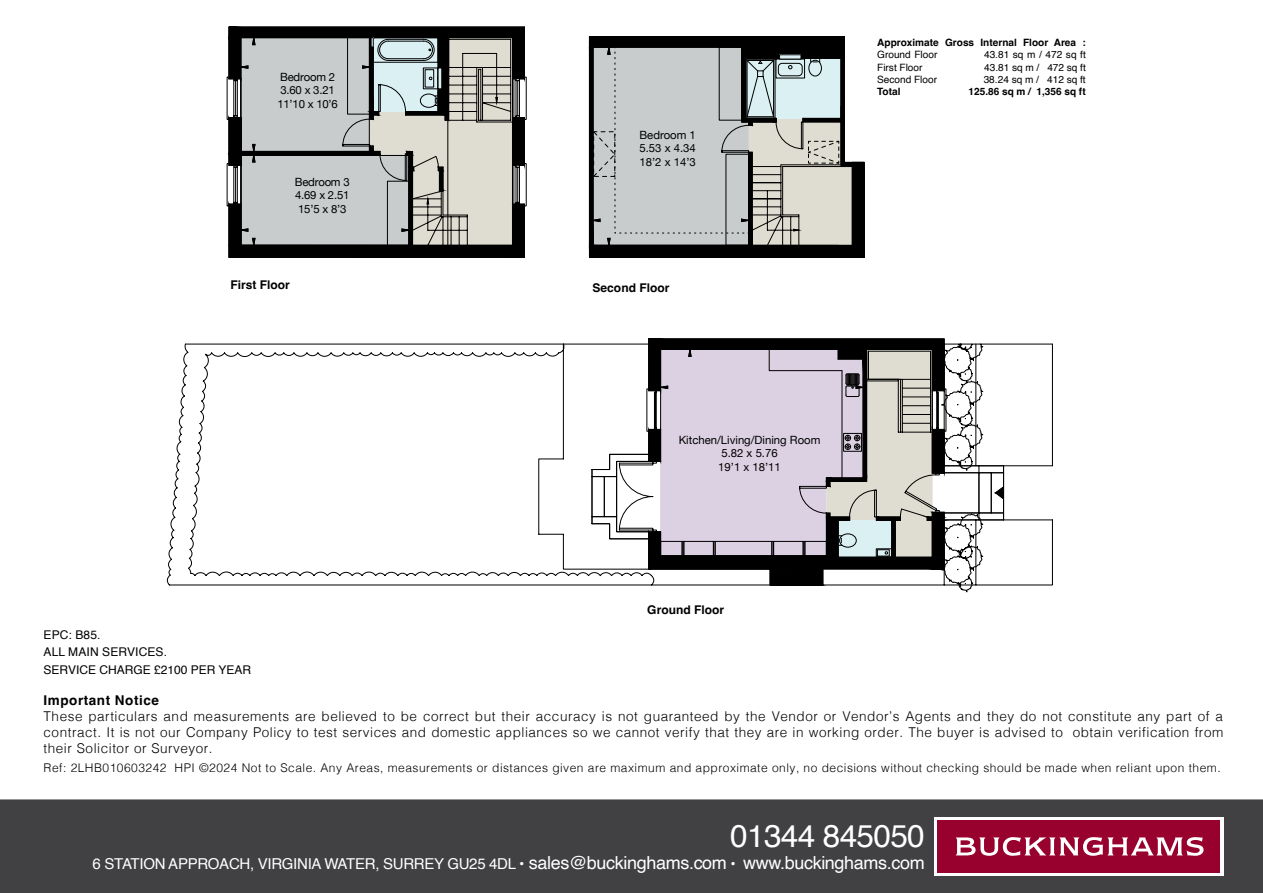
<style>
.page{position:relative;width:1263px;height:893px;background:#fff}
.page>*{position:absolute;margin:0;border:0;box-sizing:border-box;transform-origin:0 0}
.t1{font:31.5px "Helvetica";letter-spacing:-.02em;color:#fff}
.t2{font:15px "Helvetica";letter-spacing:-.02em;color:#fff}
.t3{font:300 13.5px/16.2px "Helvetica";letter-spacing:.04em;color:#000;text-align:justify}
.t4{font:700 13.5px "Helvetica";letter-spacing:.04em;color:#000}
.t5{font:300 12px "Helvetica";letter-spacing:.04em;color:#000}
.t6{font:12px/16.5px "Helvetica";color:#000}
.t7{font:700 12px "Helvetica";color:#000}
.t8{font:11.4px/13.6px "Helvetica Neue";color:#000;text-align:justify}
.t9{font:11.4px/13.6px "Helvetica Neue";letter-spacing:-.02em;color:#000}
.t10{font:10.05px "Helvetica";color:#000}
.t11{font:700 10.05px "Helvetica";color:#000}
.s1{font-size:18px}
</style>
<div class="page">
<svg style="left:525px;top:36px;width:64px;height:210px"></svg>
<svg style="left:169px;top:344px;width:884px;height:249px"></svg>
<div style="left:852px;top:162px;width:12px;height:95px;background:#000"></div>
<div style="left:589px;top:245px;width:275px;height:12px;background:#000"></div>
<div style="left:589px;top:245px;width:275px;height:13px;border:1px solid #000"></div>
<svg style="left:589px;top:36px;width:263px;height:214px;background:#b0b4b2"></svg>
<div style="left:746px;top:37px;width:98px;height:22px;background:#000"></div>
<svg style="left:228px;top:26px;width:297px;height:232px;background:#a0a3a0"></svg>
<svg style="left:592px;top:338px;width:412px;height:248px"></svg>
<div style="left:826px;top:520px;width:12px;height:38px;background:#000"></div>
<div style="left:448px;top:37px;width:66px;height:209px;border:1px solid #000"></div>
<div style="left:241px;top:155px;width:168px;height:90px;border:1px solid #000"></div>
<div style="left:241px;top:37px;width:128px;height:115px;border:1px solid #000"></div>
<div style="left:0;top:799px;width:1263px;height:94px;background:#414042"></div>
<div style="left:934px;top:817px;width:289px;height:58px;background:linear-gradient(to right,#fff,#fff)"></div>
<div style="left:937px;top:820px;width:283px;height:52px;background:#98002e"></div>
<svg style="left:955px;top:837px;width:248px;height:19px"></svg>
<p class="t9" style="left:277px;top:71px;width:62px">Bedroom 2<br>3.60 x 3.21<br>11’10 x 10’6</p>
<p class="t8" style="left:295px;top:175px;width:56px">Bedroom 3<br>4.69 x 2.51<br>15’5 x 8’3</p>
<p class="t8" style="left:639px;top:129px;width:58px">Bedroom 1<br>5.53 x 4.34<br>18’2 x 14’3</p>
<p class="t7" style="left:230px;top:277px;width:61px">First Floor</p>
<p class="t7" style="left:593px;top:281px;width:78px">Second Floor</p>
<p class="t8" style="left:679px;top:434px;width:143px;text-align:center">Kitchen/Living/Dining Room<br>5.82 x 5.76<br>19’1 x 18’11</p>
<p class="t6" style="left:44px;top:627px;width:125px">EPC: B85.<br>ALL MAIN SERVICES.</p>
<p class="t6" style="left:44px;top:662px;width:209px">SERVICE CHARGE £2100 PER YEAR</p>
<p class="t7" style="left:647px;top:603px;width:78px">Ground Floor</p>
<p class="t11" style="left:877px;top:37px;width:210px">Approximate Gross Internal Floor Area :</p>
<p class="t10" style="left:877px;top:47px;width:62px">Ground Floor</p>
<p class="t10" style="left:984px;top:47px;width:103px">43.81 sq m / 472 sq ft</p>
<p class="t10" style="left:877px;top:59px;width:47px">First Floor</p>
<p class="t10" style="left:984px;top:59px;width:103px">43.81 sq m / 472 sq ft</p>
<p class="t10" style="left:877px;top:71px;width:61px">Second Floor</p>
<p class="t10" style="left:984px;top:71px;width:104px">38.24 sq m / 412 sq ft</p>
<p class="t11" style="left:877px;top:85px;width:25px">Total</p>
<p class="t11" style="left:968px;top:85px;width:119px">125.86 sq m / 1,356 sq ft</p>
<p class="t4" style="left:44px;top:691px;width:117px">Important Notice</p>
<p class="t3" style="left:44px;top:707px;width:1181px">These particulars and measurements are believed to be correct but their accuracy is not guaranteed by the Vendor or Vendor’s Agents and they do not constitute any part of a contract. It is not our Company Policy to test services and domestic appliances so we cannot verify that they are in working order. The buyer is advised to obtain verification from their Solicitor or Surveyor.</p>
<p class="t5" style="left:44px;top:757px;width:1178px">Ref: 2LHB010603242 HPI ©2024 Not to Scale. Any Areas, measurements or distances given are maximum and approximate only, no decisions without checking should be made when reliant upon them.</p>
<h1 class="t1" style="left:730px;top:812px;width:196px">01344 845050</h1>
<p class="t2" style="left:93px;top:852px;width:834px">6 STATION APPROACH, VIRGINIA WATER, SURREY GU25 4DL • <span class="s1">sales@buckinghams.com</span> • <span class="s1">www.buckinghams.com</span></p>
</div>
